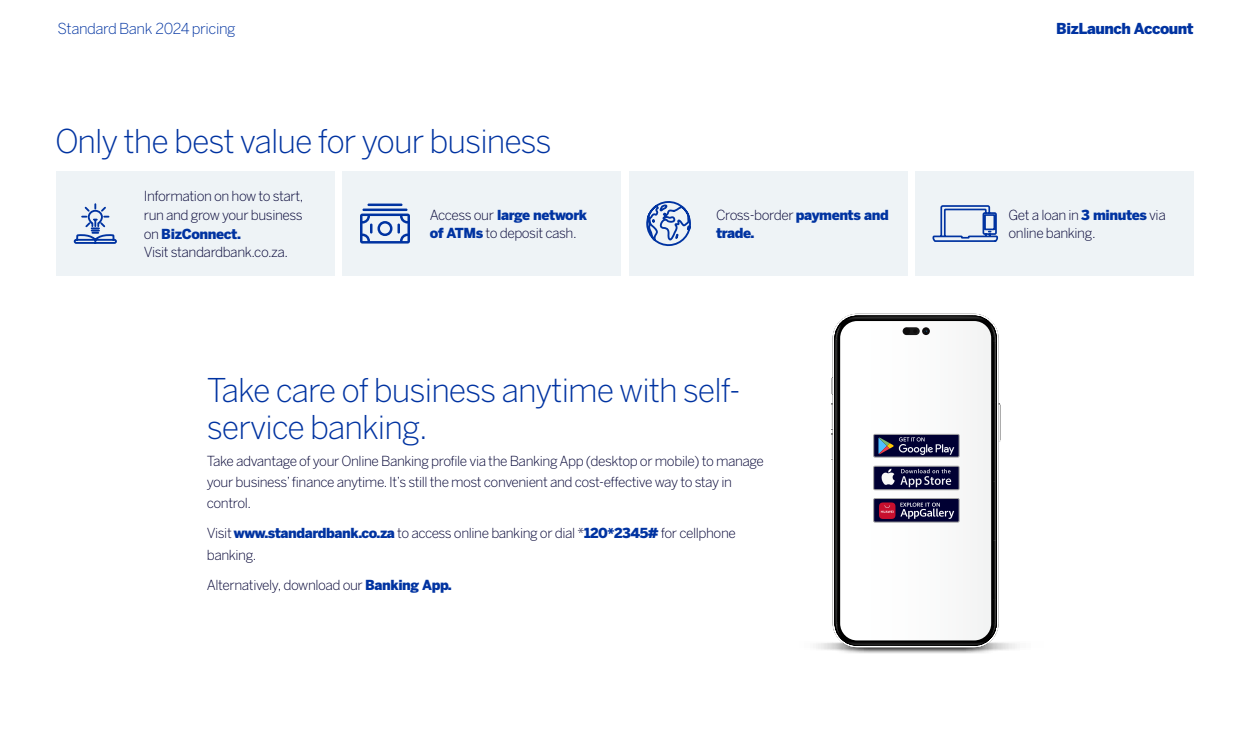
<style>
.page{position:relative;width:1250px;height:750px;background:#fff}
.page>*{position:absolute;margin:0;border:0;box-sizing:border-box;transform-origin:0 0}
.t1{font:300 32.5px/37.5px "Benton Sans";letter-spacing:-.03em;color:#0033a1}
.t2{font:300 15px "Benton Sans";letter-spacing:-.03em;color:#0033a1}
.t3{font:900 15px "Benton Sans";letter-spacing:-.03em;color:#0033a1}
.t4{font:300 13.75px/18.8px "Benton Sans";letter-spacing:-.03em;color:#003}
.t5{font:900 13.75px/18.8px "Benton Sans";letter-spacing:-.03em;color:#0033a1}
.s1{font-weight:900;color:#0033a1}
.s2{font-weight:300;color:#003}
</style>
<div class="page">
<svg style="left:816px;top:642px;width:201px;height:12px"></svg>
<svg style="left:831px;top:316px;width:170px;height:329px"></svg>
<div style="left:56px;top:171px;width:279px;height:105px;background:#eef3f6"></div>
<div style="left:342px;top:171px;width:279px;height:105px;background:#eef3f6"></div>
<div style="left:629px;top:171px;width:279px;height:105px;background:#eef3f6"></div>
<div style="left:915px;top:171px;width:279px;height:105px;background:#eef3f6"></div>
<hr style="left:368px;top:204px;width:34px;height:2px;background:#0033a1">
<hr style="left:362px;top:209px;width:46px;height:2px;background:#0033a1">
<svg style="left:360px;top:214px;width:50px;height:30px"></svg>
<svg style="left:73px;top:203px;width:44px;height:41px"></svg>
<svg style="left:646px;top:201px;width:45px;height:46px"></svg>
<svg style="left:932px;top:205px;width:67px;height:37px"></svg>
<p class="t2" style="left:58px;top:20px;width:179px">Standard Bank 2024 pricing</p>
<p class="t3" style="left:1056px;top:19px;width:139px">BizLaunch Account</p>
<h1 class="t1" style="left:55px;top:122px;width:498px">Only the best value for your business</h1>
<p class="t4" style="left:144px;top:187px;width:161px">Information on how to start, run and grow your business on <span class="s1">BizConnect.<br></span>Visit standardbank.co.za.</p>
<p class="t4" style="left:430px;top:205px;width:159px">Access our <span class="s1">large network of ATMs</span> to deposit cash.</p>
<p class="t5" style="left:716px;top:205px;width:174px"><span class="s2">Cross-border</span> payments and trade.</p>
<p class="t4" style="left:1009px;top:205px;width:159px">Get a loan in <span class="s1">3 minutes</span> via online banking.</p>
<h1 class="t1" style="left:207px;top:371px;width:535px">Take care of business anytime with self&shy;service banking.</h1>
<p class="t4" style="left:207px;top:450px;width:559px;line-height:21.2px">Take advantage of your Online Banking profile via the Banking App (desktop or mobile) to manage your business’ finance anytime. It’s still the most convenient and cost-effective way to stay in control.</p>
<p class="t4" style="left:207px;top:521px;width:531px;line-height:22.5px">Visit <span class="s1">www.standardbank.co.za</span> to access online banking or dial *<span class="s1">120*2345#</span> for cellphone banking.</p>
<p class="t4" style="left:207px;top:575px;width:246px">Alternatively, download our <span class="s1">Banking App.</span></p>
</div>
